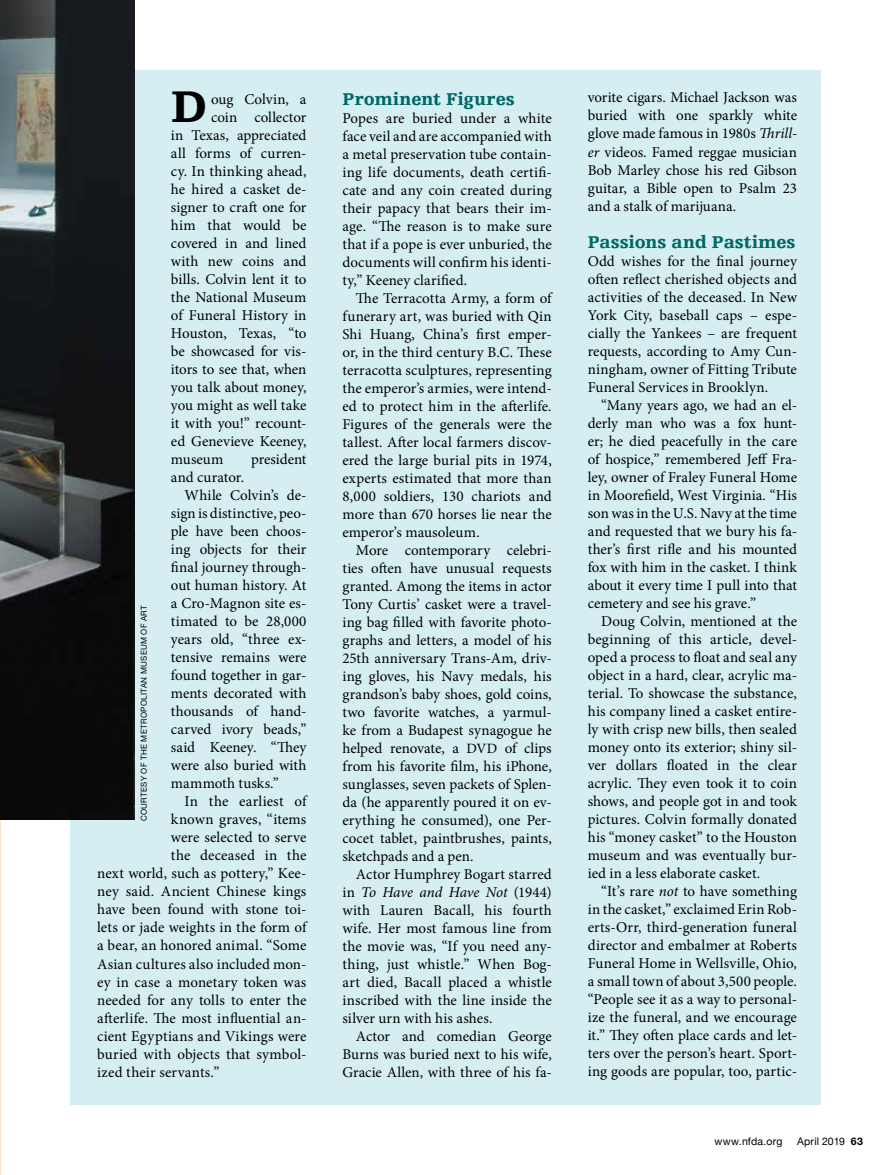
<style>
.page{position:relative;width:891px;height:1175px;background:#fff}
.page>*{position:absolute;margin:0;border:0;box-sizing:border-box;transform-origin:0 0}
.t1{font:900 46.8px "Egyptienne FLT Std";color:#000}
.t2{font:900 18px "Egyptienne FLT Std";letter-spacing:.005em;color:#006768}
.t3{font:15px/18px "Minion Pro";letter-spacing:.005em;color:#000;text-align:justify}
.t4{font:10.5px "Helvetica Neue";letter-spacing:.02em;color:#000}
.t5{font:8.25px "Helvetica Neue LT Std";letter-spacing:.04em;color:#000}
.s1{font-size:14.25px}
.s2{font-style:italic}
.s3{font-family:"Helvetica Neue LT Std";font-weight:700}
</style>
<div class="page">
<div style="left:70px;top:70px;width:751px;height:1034px;background:#d5eef1"></div>
<img style="left:0;top:0;width:135px;height:819px">
<h1 class="t1" style="left:171px;top:81px;width:38px">D</h1>
<p class="t3" style="left:211px;top:90px;width:97px">oug Colvin, a</p>
<p class="t3" style="left:211px;top:108px;width:97px">coin collector</p>
<p class="t3" style="left:171px;top:126px;width:137px">in Texas, appreciated</p>
<p class="t3" style="left:171px;top:144px;width:137px">all forms of curren-</p>
<p class="t3" style="left:171px;top:162px;width:137px">cy. In thinking ahead,</p>
<p class="t3" style="left:171px;top:180px;width:137px">he hired a casket de-</p>
<p class="t3" style="left:171px;top:198px;width:137px">signer to craft one for</p>
<p class="t3" style="left:171px;top:216px;width:137px">him that would be</p>
<p class="t3" style="left:171px;top:234px;width:137px">covered in and lined</p>
<p class="t3" style="left:171px;top:252px;width:137px">with new coins and</p>
<p class="t3" style="left:171px;top:270px;width:137px">bills. Colvin lent it to</p>
<p class="t3" style="left:171px;top:288px;width:137px">the National Museum</p>
<p class="t3" style="left:171px;top:306px;width:137px">of Funeral History in</p>
<p class="t3" style="left:171px;top:324px;width:137px">Houston, Texas, “to</p>
<p class="t3" style="left:171px;top:342px;width:137px">be showcased for vis-</p>
<p class="t3" style="left:171px;top:360px;width:137px">itors to see that, when</p>
<p class="t3" style="left:171px;top:378px;width:137px">you talk about money,</p>
<p class="t3" style="left:171px;top:396px;width:137px">you might as well take</p>
<p class="t3" style="left:171px;top:414px;width:137px">it with you!” recount-</p>
<p class="t3" style="left:171px;top:432px;width:137px">ed Genevieve Keeney,</p>
<p class="t3" style="left:171px;top:450px;width:54px">museum</p>
<p class="t3" style="left:251px;top:450px;width:57px">president</p>
<p class="t3" style="left:171px;top:468px;width:75px">and curator.</p>
<p class="t3" style="left:184px;top:486px;width:123px">While Colvin’s de-</p>
<p class="t3" style="left:171px;top:504px;width:137px">sign is distinctive, peo-</p>
<p class="t3" style="left:171px;top:522px;width:137px">ple have been choos-</p>
<p class="t3" style="left:171px;top:540px;width:137px">ing objects for their</p>
<p class="t3" style="left:171px;top:558px;width:137px">final journey through-</p>
<p class="t3" style="left:171px;top:576px;width:137px">out human history. At</p>
<p class="t3" style="left:171px;top:594px;width:137px">a Cro-Magnon site es-</p>
<p class="t3" style="left:171px;top:612px;width:137px">timated to be 28,000</p>
<p class="t3" style="left:171px;top:630px;width:137px">years old, “three ex-</p>
<p class="t3" style="left:171px;top:648px;width:137px">tensive remains were</p>
<p class="t3" style="left:171px;top:666px;width:137px">found together in gar-</p>
<p class="t3" style="left:171px;top:684px;width:137px">ments decorated with</p>
<p class="t3" style="left:171px;top:702px;width:137px">thousands of hand-</p>
<p class="t3" style="left:171px;top:720px;width:137px">carved ivory beads,”</p>
<p class="t3" style="left:171px;top:738px;width:137px">said Keeney. “They</p>
<p class="t3" style="left:171px;top:756px;width:137px">were also buried with</p>
<p class="t3" style="left:171px;top:774px;width:110px">mammoth tusks.”</p>
<p class="t3" style="left:184px;top:792px;width:123px">In the earliest of</p>
<p class="t3" style="left:171px;top:810px;width:137px">known graves, “items</p>
<p class="t3" style="left:171px;top:828px;width:137px">were selected to serve</p>
<p class="t3" style="left:171px;top:846px;width:137px">the deceased in the</p>
<p class="t3" style="left:97px;top:864px;width:211px">next world, such as pottery,” Kee-</p>
<p class="t3" style="left:97px;top:882px;width:211px">ney said. Ancient Chinese kings</p>
<p class="t3" style="left:97px;top:900px;width:211px">have been found with stone toi-</p>
<p class="t3" style="left:97px;top:918px;width:211px">lets or jade weights in the form of</p>
<p class="t3" style="left:97px;top:936px;width:211px">a bear, an honored animal. “Some</p>
<p class="t3" style="left:97px;top:954px;width:211px">Asian cultures also included mon-</p>
<p class="t3" style="left:97px;top:972px;width:211px">ey in case a monetary token was</p>
<p class="t3" style="left:97px;top:990px;width:211px">needed for any tolls to enter the</p>
<p class="t3" style="left:97px;top:1008px;width:211px">afterlife. The most influential an-</p>
<p class="t3" style="left:97px;top:1026px;width:211px">cient Egyptians and Vikings were</p>
<p class="t3" style="left:97px;top:1044px;width:211px">buried with objects that symbol-</p>
<p class="t3" style="left:97px;top:1062px;width:124px">ized their servants.”</p>
<p class="t5" style="left:139px;top:821px;width:218px;rotate:-90deg">COURTESY OF THE METROPOLITAN MUSEUM OF ART</p>
<p class="t2" style="left:342px;top:89px;width:174px">Prominent Figures</p>
<p class="t3" style="left:342px;top:109px;width:211px">Popes are buried under a white face veil and are accompanied with a metal preservation tube contain&shy;ing life documents, death certifi&shy;cate and any coin created during their papacy that bears their im&shy;age. “The reason is to make sure that if a pope is ever unburied, the documents will confirm his identi&shy;ty,” Keeney clarified.</p>
<p class="t3" style="left:342px;top:289px;width:211px;text-indent:14px">The Terracotta Army, a form of funerary art, was buried with Qin Shi Huang, China’s first emper&shy;or, in the third century B.C. These terracotta sculptures, representing the emperor’s armies, were intend&shy;ed to protect him in the afterlife.<br>Figures of the generals were the tallest. After local farmers discov&shy;ered the large burial pits in 1974, experts estimated that more than 8,000 soldiers, 130 chariots and more than 670 horses lie near the emperor’s mausoleum.</p>
<p class="t3" style="left:342px;top:541px;width:211px;text-indent:14px">More contemporary celebri&shy;ties often have unusual requests granted. Among the items in actor Tony Curtis’ casket were a travel&shy;ing bag filled with favorite photo&shy;graphs and letters, a model of his 25th anniversary Trans-Am, driv&shy;ing gloves, his Navy medals, his grandson’s baby shoes, gold coins, two favorite watches, a yarmul&shy;ke from a Budapest synagogue he helped renovate, a <span class="s1">DVD</span> of clips from his favorite film, his iPhone, sunglasses, seven packets of Splen&shy;da (he apparently poured it on ev&shy;erything he consumed), one Per&shy;cocet tablet, paintbrushes, paints, sketchpads and a pen.</p>
<p class="t3" style="left:342px;top:865px;width:211px;text-indent:14px">Actor Humphrey Bogart starred in <span class="s2">To Have and Have Not</span> (1944) with Lauren Bacall, his fourth wife. Her most famous line from the movie was, “If you need any&shy;thing, just whistle.” When Bog&shy;art died, Bacall placed a whistle inscribed with the line inside the silver urn with his ashes.</p>
<p class="t3" style="left:342px;top:1027px;width:211px;text-indent:14px">Actor and comedian George Burns was buried next to his wife, Gracie Allen, with three of his fa-</p>
<p class="t3" style="left:588px;top:89px;width:211px">vorite cigars. Michael Jackson was buried with one sparkly white glove made famous in 1980s <span class="s2">Thrill&shy;er</span> videos. Famed reggae musician Bob Marley chose his red Gibson guitar, a Bible open to Psalm 23 and a stalk of marijuana.</p>
<p class="t2" style="left:588px;top:232px;width:209px">Passions and Pastimes</p>
<p class="t3" style="left:588px;top:252px;width:211px">Odd wishes for the final journey often reflect cherished objects and activities of the deceased. In New York City, baseball caps – espe&shy;cially the Yankees – are frequent requests, according to Amy Cun&shy;ningham, owner of Fitting Tribute Funeral Services in Brooklyn.</p>
<p class="t3" style="left:588px;top:396px;width:211px;text-indent:14px">“Many years ago, we had an el&shy;derly man who was a fox hunt&shy;er; he died peacefully in the care of hospice,” remembered Jeff Fra&shy;ley, owner of Fraley Funeral Home in Moorefield, West Virginia. “His son was in the U.S. Navy at the time and requested that we bury his fa&shy;ther’s first rifle and his mounted fox with him in the casket. I think about it every time I pull into that cemetery and see his grave.”</p>
<p class="t3" style="left:588px;top:612px;width:211px;text-indent:14px">Doug Colvin, mentioned at the beginning of this article, devel&shy;oped a process to float and seal any object in a hard, clear, acrylic ma&shy;terial. To showcase the substance, his company lined a casket entire&shy;ly with crisp new bills, then sealed money onto its exterior; shiny sil&shy;ver dollars floated in the clear acrylic. They even took it to coin shows, and people got in and took pictures. Colvin formally donated his “money casket” to the Houston museum and was eventually bur&shy;ied in a less elaborate casket.</p>
<p class="t3" style="left:588px;top:882px;width:211px;text-indent:14px">“It’s rare <span class="s2">not</span> to have something in the casket,” exclaimed Erin Rob&shy;erts-Orr, third-generation funeral director and embalmer at Roberts Funeral Home in Wellsville, Ohio, a small town of about 3,500 people. “People see it as a way to personal&shy;ize the funeral, and we encourage it.” They often place cards and let&shy;ters over the person’s heart. Sport&shy;ing goods are popular, too, partic-</p>
<p class="t4" style="left:715px;top:1133px;width:69px">www.nfda.org</p>
<p class="t4" style="left:797px;top:1133px;width:67px">April 2019 <span class="s3">63</span></p>
</div>
